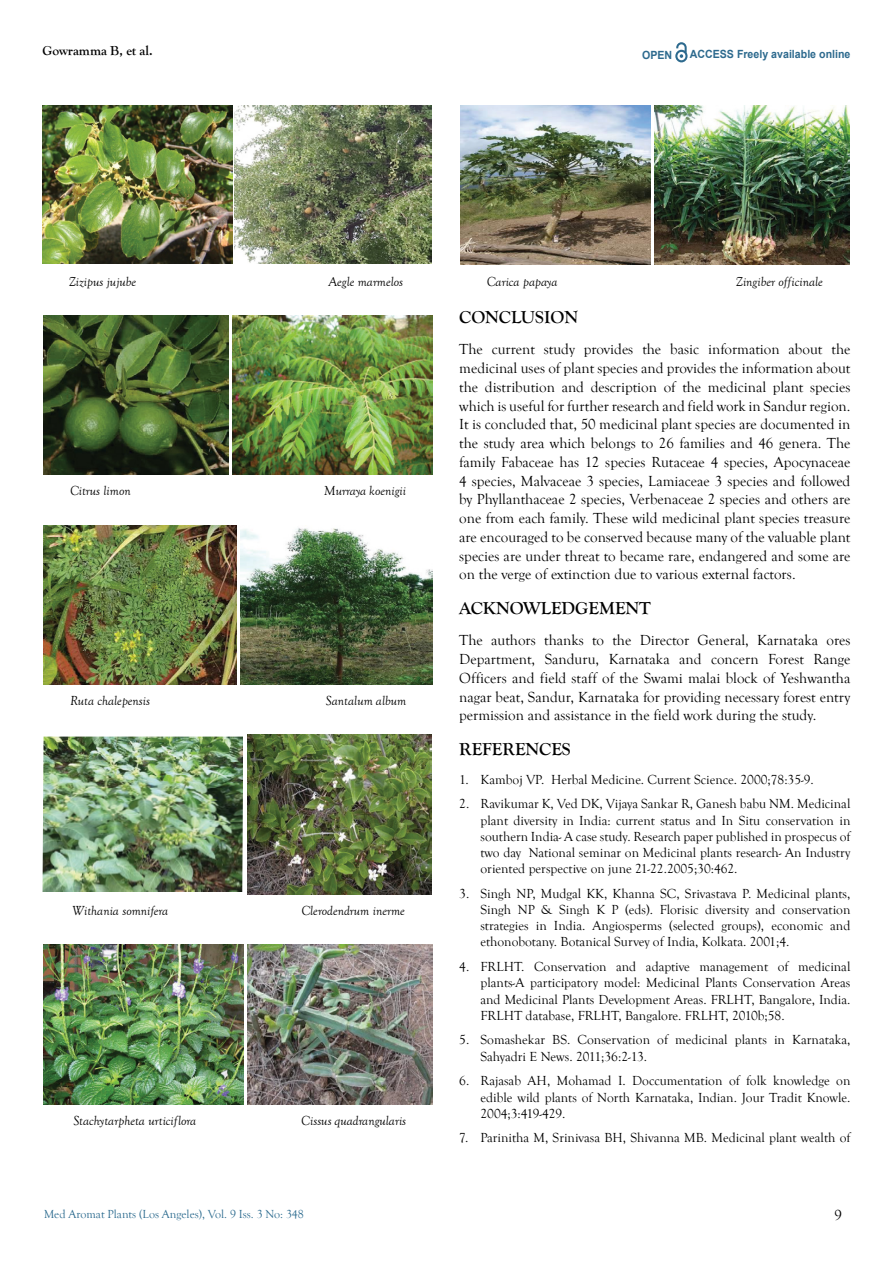
<style>
.page{position:relative;width:893px;height:1263px;background:#fff}
.page>*{position:absolute;margin:0;border:0;box-sizing:border-box;transform-origin:0 0}
.t1{font:700 18px "Goudy Old Style T";color:#000}
.t2{font:15px/18.8px "Goudy Old Style T";color:#000;text-align:justify}
.t3{font:13.5px/16.2px "Goudy Old Style T";color:#000;text-align:justify}
.t4{font:italic 13.5px "Goudy Old Style T";color:#000}
.t5{font:700 13.5px "Goudy Old Style T";color:#000}
.t6{font:12px "Goudy Old Style T";color:#2c6b8f}
.t7{font:700 11.25px "Arial";color:#2d6a8e;scale:.94 1}
</style>
<div class="page">
<svg style="left:675px;top:43px;width:12px;height:19px"></svg>
<img style="left:43px;top:106px;width:189px;height:158px">
<img style="left:235px;top:105px;width:196px;height:159px">
<img style="left:461px;top:105px;width:190px;height:160px">
<img style="left:654px;top:106px;width:195px;height:159px">
<img style="left:44px;top:315px;width:185px;height:160px">
<img style="left:232px;top:315px;width:200px;height:160px">
<img style="left:44px;top:525px;width:193px;height:159px">
<img style="left:241px;top:528px;width:191px;height:156px">
<img style="left:43px;top:736px;width:200px;height:156px">
<img style="left:248px;top:735px;width:183px;height:159px">
<img style="left:44px;top:945px;width:199px;height:159px">
<img style="left:247px;top:945px;width:185px;height:159px">
<p class="t5" style="left:43px;top:43px;width:112px">Gowramma B, et al.</p>
<p class="t7" style="left:642px;top:47px;width:34px">OPEN</p>
<p class="t7" style="left:690px;top:46px;width:172px">ACCESS Freely available online</p>
<p class="t4" style="left:69px;top:274px;width:69px">Zizipus jujube</p>
<p class="t4" style="left:329px;top:274px;width:76px">Aegle marmelos</p>
<p class="t4" style="left:487px;top:274px;width:72px">Carica papaya</p>
<p class="t4" style="left:736px;top:274px;width:89px">Zingiber officinale</p>
<p class="t4" style="left:70px;top:484px;width:62px">Citrus limon</p>
<p class="t4" style="left:324px;top:484px;width:83px">Murraya koenigii</p>
<p class="t4" style="left:70px;top:693px;width:82px">Ruta chalepensis</p>
<p class="t4" style="left:326px;top:693px;width:82px">Santalum album</p>
<p class="t4" style="left:72px;top:903px;width:98px">Withania somnifera</p>
<p class="t4" style="left:301px;top:903px;width:105px">Clerodendrum inerme</p>
<p class="t4" style="left:73px;top:1113px;width:124px">Stachytarpheta urticiflora</p>
<p class="t4" style="left:301px;top:1113px;width:106px">Cissus quadrangularis</p>
<p class="t6" style="left:44px;top:1207px;width:261px">Med Aromat Plants (Los Angeles), Vol. 9 Iss. 3 No: 348</p>
<h1 class="t1" style="left:459px;top:307px;width:120px">CONCLUSION</h1>
<p class="t2" style="left:459px;top:340px;width:393px">The current study provides the basic information about the medicinal uses of plant species and provides the information about the distribution and description of the medicinal plant species which is useful for further research and field work in Sandur region.<br>It is concluded that, 50 medicinal plant species are documented in the study area which belongs to 26 families and 46 genera. The family Fabaceae has 12 species Rutaceae 4 species, Apocynaceae 4 species, Malvaceae 3 species, Lamiaceae 3 species and followed by Phyllanthaceae 2 species, Verbenaceae 2 species and others are one from each family. These wild medicinal plant species treasure are encouraged to be conserved because many of the valuable plant species are under threat to became rare, endangered and some are on the verge of extinction due to various external factors.</p>
<h1 class="t1" style="left:459px;top:598px;width:193px">ACKNOWLEDGEMENT</h1>
<p class="t2" style="left:459px;top:631px;width:393px">The authors thanks to the Director General, Karnataka ores Department, Sanduru, Karnataka and concern Forest Range Officers and field staff of the Swami malai block of Yeshwantha nagar beat, Sandur, Karnataka for providing necessary forest entry permission and assistance in the field work during the study.</p>
<h1 class="t1" style="left:459px;top:739px;width:113px">REFERENCES</h1>
<p class="t3" style="left:459px;top:771px;width:356px">1. Kamboj VP. Herbal Medicine. Current Science. 2000;78:35-9.</p>
<p class="t3" style="left:480px;top:796px;width:371px;text-indent:-21px">2. Ravikumar K, Ved DK, Vijaya Sankar R, Ganesh babu NM. Medicinal plant diversity in India: current status and In Situ conservation in southern India- A case study. Research paper published in prospecus of two day National seminar on Medicinal plants research- An Industry oriented perspective on june 21-22.2005;30:462.</p>
<p class="t3" style="left:480px;top:886px;width:371px;text-indent:-21px">3. Singh NP, Mudgal KK, Khanna SC, Srivastava P. Medicinal plants, Singh NP &amp; Singh K P (eds). Florisic diversity and conservation strategies in India. Angiosperms (selected groups), economic and ethonobotany. Botanical Survey of India, Kolkata. 2001;4.</p>
<p class="t3" style="left:480px;top:959px;width:371px;text-indent:-21px">4. FRLHT. Conservation and adaptive management of medicinal plants-A participatory model: Medicinal Plants Conservation Areas and Medicinal Plants Development Areas. FRLHT, Bangalore, India.<br>FRLHT database, FRLHT, Bangalore. FRLHT, 2010b;58.</p>
<p class="t3" style="left:480px;top:1032px;width:371px;text-indent:-21px">5. Somashekar BS. Conservation of medicinal plants in Karnataka,<br>Sahyadri E News. 2011;36:2-13.</p>
<p class="t3" style="left:480px;top:1073px;width:371px;text-indent:-21px">6. Rajasab AH, Mohamad I. Doccumentation of folk knowledge on edible wild plants of North Karnataka, Indian. Jour Tradit Knowle.<br>2004;3:419-429.</p>
<p class="t3" style="left:459px;top:1130px;width:393px">7. Parinitha M, Srinivasa BH, Shivanna MB. Medicinal plant wealth of</p>
<p class="t2" style="left:834px;top:1206px;width:9px">9</p>
</div>
